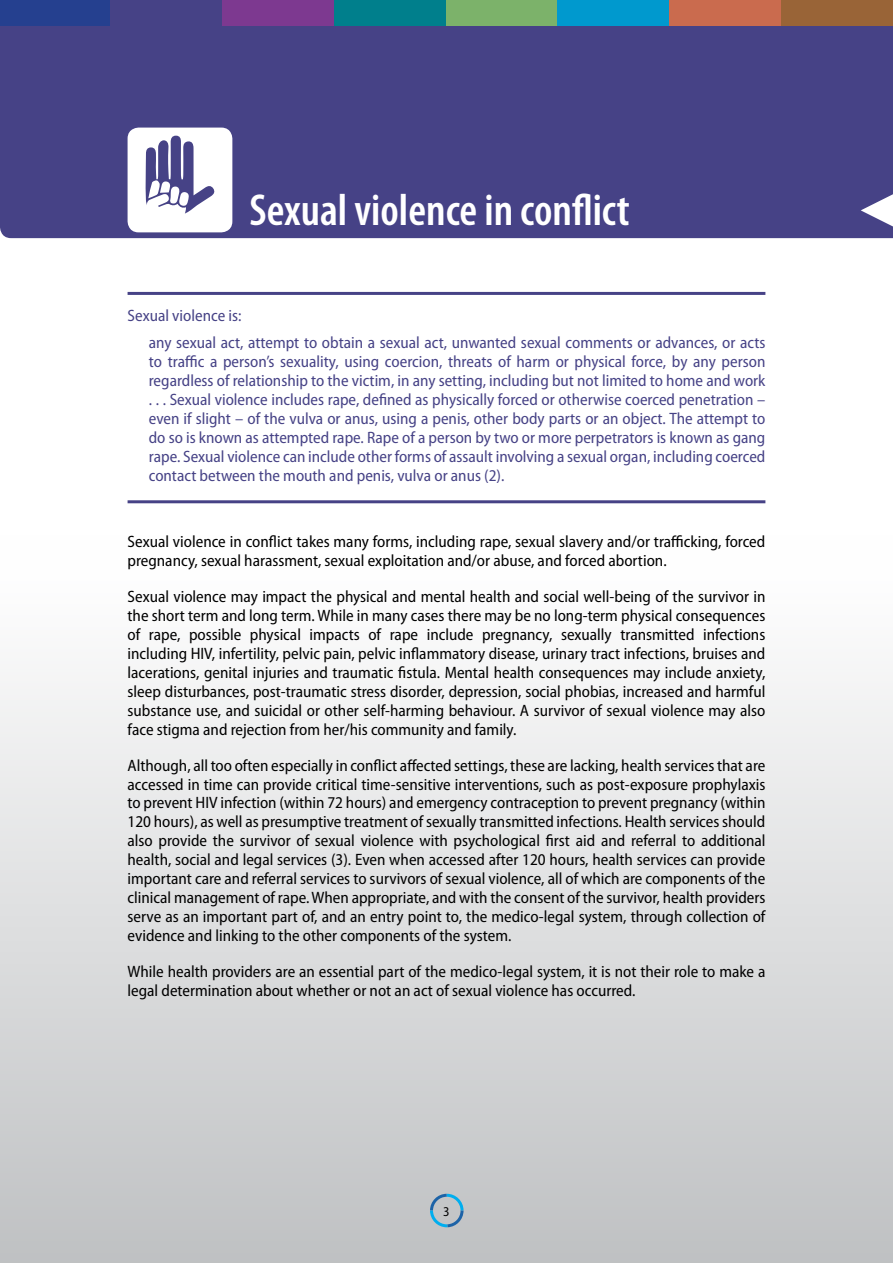
<style>
.page{position:relative;width:893px;height:1263px;background:#fff}
.page>*{position:absolute;margin:0;border:0;box-sizing:border-box;transform-origin:0 0}
.t1{font:600 condensed 45px "Myriad Pro";color:#fff}
.t2{font:semi-condensed 16.5px/19px "Myriad Pro";color:#000}
.t3{font:semi-condensed 16.5px/18.9px "Myriad Pro";color:#464286}
.t4{font:semi-condensed 13.5px "Myriad Pro";color:#000}
</style>
<div class="page">
<div style="left:0;top:536px;width:893px;height:727px;background:linear-gradient(to bottom,#fff,#bfc1c3)"></div>
<svg style="left:428px;top:1192px;width:37px;height:37px"></svg>
<div style="left:0;top:26px;width:893px;height:212px;background:#464286"></div>
<div style="left:0;top:0;width:112px;height:26px;background:#25408f"></div>
<div style="left:110px;top:0;width:112px;height:26px;background:#464286"></div>
<div style="left:222px;top:0;width:112px;height:26px;background:#7d3990"></div>
<div style="left:334px;top:0;width:112px;height:26px;background:#007f8c"></div>
<div style="left:446px;top:0;width:111px;height:26px;background:#7cb26a"></div>
<div style="left:557px;top:0;width:112px;height:26px;background:#0099ce"></div>
<div style="left:669px;top:0;width:112px;height:26px;background:#ca6b4e"></div>
<div style="left:781px;top:0;width:112px;height:26px;background:#996437"></div>
<svg style="left:861px;top:194px;width:32px;height:32px"></svg>
<hr style="left:128px;top:292px;width:637px;height:3px;background:#464286">
<hr style="left:128px;top:500px;width:637px;height:3px;background:#464286">
<div style="left:128px;top:128px;width:104px;height:104px;background:#fff;border-radius:11px"></div>
<svg style="left:145px;top:136px;width:70px;height:78px"></svg>
<h1 class="t1" style="left:249px;top:182px;width:382px">Sexual violence in conflict</h1>
<p class="t3" style="left:149px;top:302px;width:618px;line-height:27.5px;text-indent:-21px">Sexual violence is:<br>any sexual act, attempt to obtain a sexual act, unwanted sexual comments or advances, or acts</p>
<p class="t3" style="left:149px;top:352px;width:618px;text-align:justify">to traffic a person’s sexuality, using coercion, threats of harm or physical force, by any person regardless of relationship to the victim, in any setting, including but not limited to home and work . . . Sexual violence includes rape, defined as physically forced or otherwise coerced penetration – even if slight – of the vulva or anus, using a penis, other body parts or an object. The attempt to do so is known as attempted rape. Rape of a person by two or more perpetrators is known as gang rape. Sexual violence can include other forms of assault involving a sexual organ, including coerced contact between the mouth and penis, vulva or anus (2).</p>
<p class="t2" style="left:128px;top:532px;width:639px">Sexual violence in conflict takes many forms, including rape, sexual slavery and/or trafficking, forced pregnancy, sexual harassment, sexual exploitation and/or abuse, and forced abortion.</p>
<p class="t2" style="left:128px;top:587px;width:639px;text-align:justify">Sexual violence may impact the physical and mental health and social well-being of the survivor in the short term and long term. While in many cases there may be no long-term physical consequences of rape, possible physical impacts of rape include pregnancy, sexually transmitted infections including HIV, infertility, pelvic pain, pelvic inflammatory disease, urinary tract infections, bruises and lacerations, genital injuries and traumatic fistula. Mental health consequences may include anxiety, sleep disturbances, post-traumatic stress disorder, depression, social phobias, increased and harmful substance use, and suicidal or other self-harming behaviour. A survivor of sexual violence may also face stigma and rejection from her/his community and family.</p>
<p class="t2" style="left:128px;top:756px;width:639px;text-align:justify">Although, all too often especially in conflict affected settings, these are lacking, health services that are accessed in time can provide critical time-sensitive interventions, such as post-exposure prophylaxis to prevent HIV infection (within 72 hours) and emergency contraception to prevent pregnancy (within 120 hours), as well as presumptive treatment of sexually transmitted infections. Health services should also provide the survivor of sexual violence with psychological first aid and referral to additional health, social and legal services (3). Even when accessed after 120 hours, health services can provide important care and referral services to survivors of sexual violence, all of which are components of the clinical management of rape. When appropriate, and with the consent of the survivor, health providers serve as an important part of, and an entry point to, the medico-legal system, through collection of evidence and linking to the other components of the system.</p>
<p class="t2" style="left:128px;top:962px;width:639px">While health providers are an essential part of the medico-legal system, it is not their role to make a legal determination about whether or not an act of sexual violence has occurred.</p>
<p class="t4" style="left:443px;top:1204px;width:8px">3</p>
</div>
